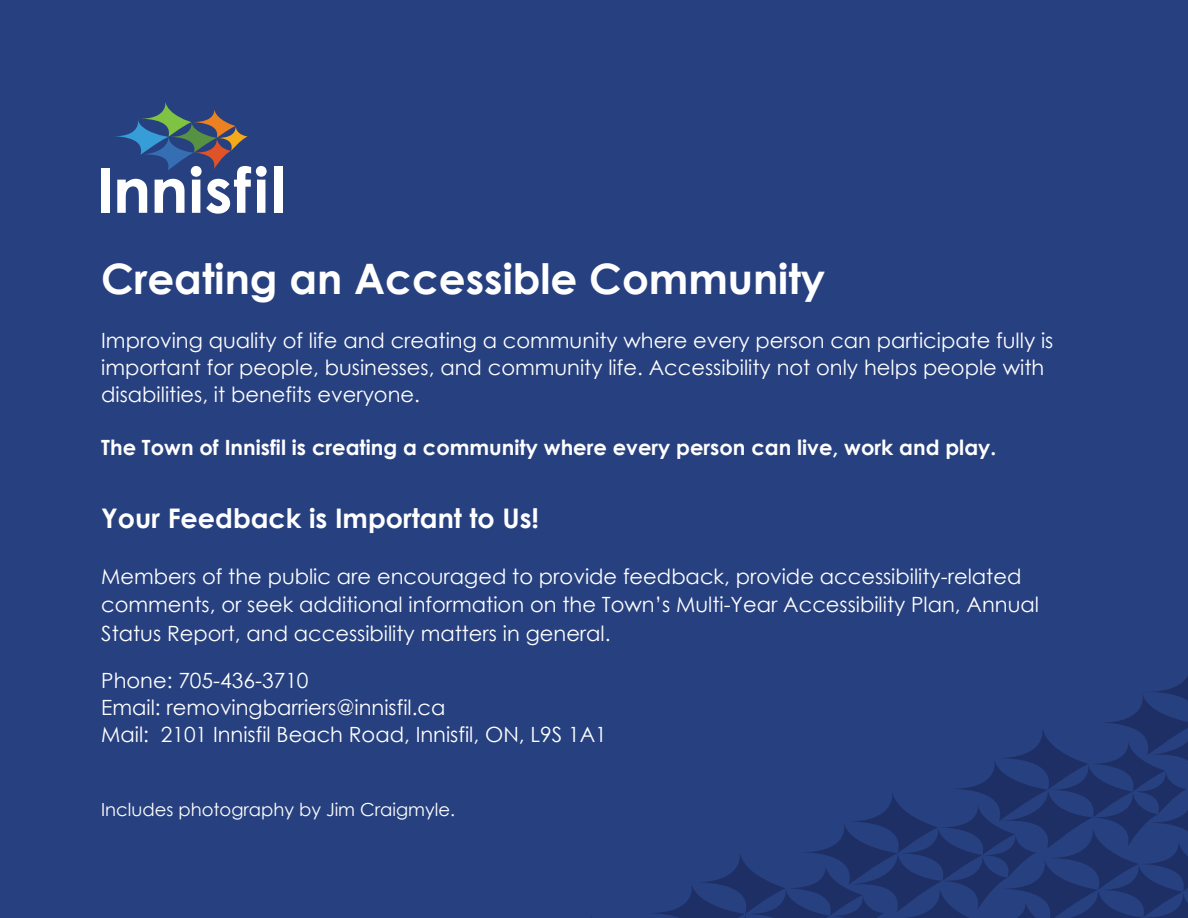
<style>
.page{position:relative;width:1188px;height:918px;background:#27407f}
.page>*{position:absolute;margin:0;border:0;box-sizing:border-box;transform-origin:0 0}
.t1{font:700 42px "Century Gothic";color:#fff}
.t2{font:700 27px "Century Gothic";color:#fff}
.t3{font:21px/27px "Century Gothic";color:#fff}
.t4{font:700 21px "Century Gothic";color:#fff}
.t5{font:18px "Century Gothic";color:#fff}
</style>
<div class="page">
<svg style="left:591px;top:676px;width:597px;height:242px"></svg>
<div style="left:101px;top:168px;width:9px;height:45px;background:#fff"></div>
<div style="left:274px;top:167px;width:9px;height:46px;background:#fff"></div>
<svg style="left:115px;top:102px;width:152px;height:112px"></svg>
<h1 class="t1" style="left:101px;top:247px;width:726px">Creating an Accessible Community</h1>
<p class="t3" style="left:101px;top:326px;width:954px">Improving quality of life and creating a community where every person can participate fully is important for people, businesses, and community life. Accessibility not only helps people with disabilities, it benefits everyone.</p>
<p class="t4" style="left:101px;top:431px;width:897px">The Town of Innisfil is creating a community where every person can live, work and play.</p>
<p class="t2" style="left:101px;top:497px;width:439px">Your Feedback is Important to Us!</p>
<p class="t3" style="left:101px;top:561px;width:939px;line-height:28.8px">Members of the public are encouraged to provide feedback, provide accessibility-related comments, or seek additional information on the Town’s Multi-Year Accessibility Plan, Annual<br>Status Report, and accessibility matters in general.</p>
<p class="t3" style="left:101px;top:667px;width:507px">Phone: 705-436-3710<br>Email: removingbarriers@innisfil.ca<br>Mail: 2101 Innisfil Beach Road, Innisfil, ON, L9S 1A1</p>
<p class="t5" style="left:101px;top:797px;width:355px">Includes photography by Jim Craigmyle.</p>
</div>
